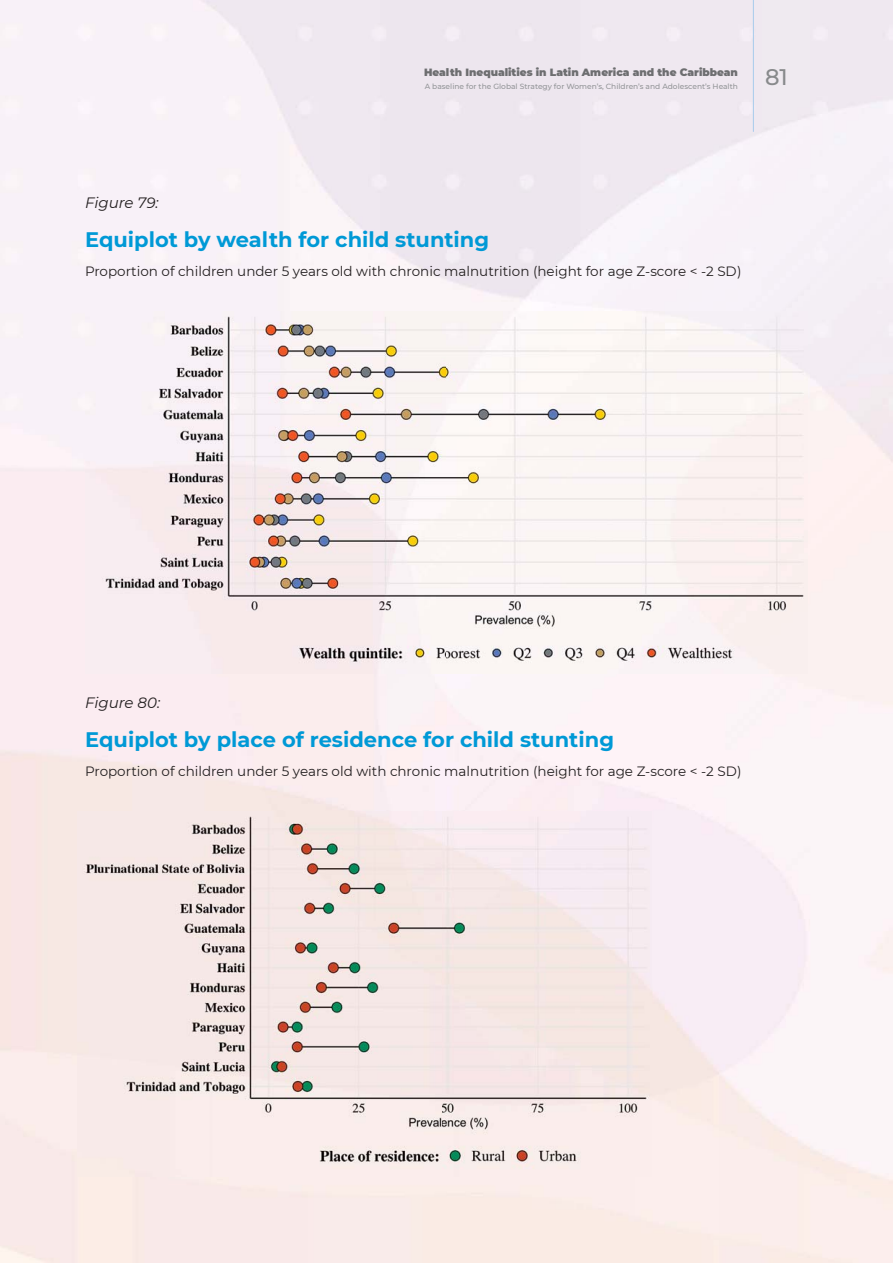
<style>
.page{position:relative;width:893px;height:1263px;background:#fff}
.page>*{position:absolute;margin:0;border:0;box-sizing:border-box;transform-origin:0 0}
.t1{font:500 22.5px "Montserrat";color:#888a8c}
.t2{font:700 21px "Montserrat";color:#0099d6}
.t3{font:italic 15px "Montserrat";color:#231f20}
.t4{font:13.5px "Montserrat";color:#231f20}
.t5{font:900 10.5px "Montserrat";color:#6d6e70}
.t6{font:500 7.5px "Montserrat";color:#939598}
</style>
<div class="page">
<hr style="left:753px;top:0;width:1px;height:132px;background:#a7cbec">
<img style="left:85px;top:312px;width:723px;height:361px">
<img style="left:78px;top:812px;width:573px;height:364px">
<p class="t5" style="left:424px;top:66px;width:315px">Health Inequalities in Latin America and the Caribbean</p>
<p class="t6" style="left:425px;top:81px;width:315px">A baseline for the Global Strategy for Women’s, Children’s and Adolescent’s Health</p>
<h1 class="t1" style="left:765px;top:63px;width:24px">81</h1>
<p class="t3" style="left:85px;top:194px;width:75px">Figure 79:</p>
<h2 class="t2" style="left:85px;top:227px;width:406px">Equiplot by wealth for child stunting</h2>
<p class="t4" style="left:85px;top:263px;width:658px">Proportion of children under 5 years old with chronic malnutrition (height for age Z-score &lt; -2 SD)</p>
<p class="t3" style="left:85px;top:693px;width:77px">Figure 80:</p>
<h2 class="t2" style="left:85px;top:727px;width:530px">Equiplot by place of residence for child stunting</h2>
<p class="t4" style="left:85px;top:762px;width:658px">Proportion of children under 5 years old with chronic malnutrition (height for age Z-score &lt; -2 SD)</p>
</div>
